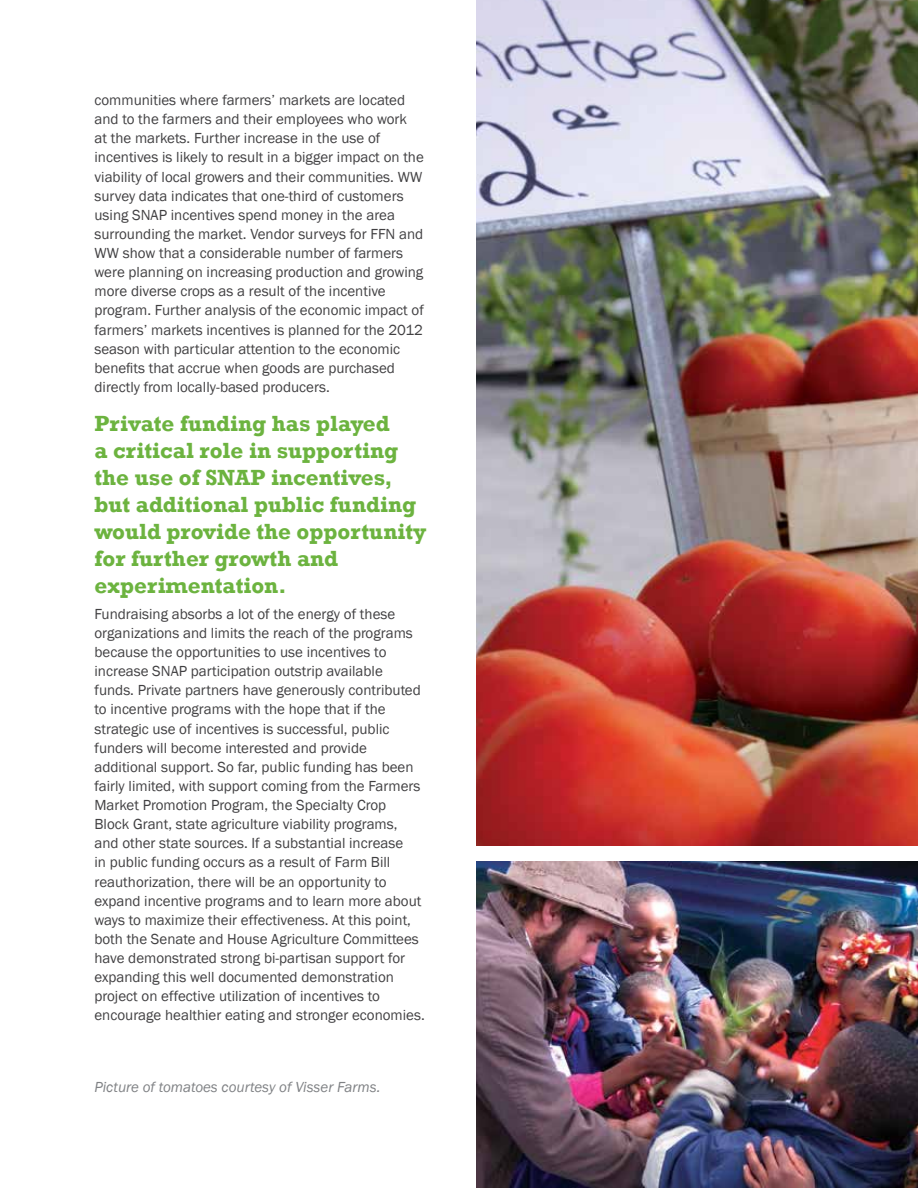
<style>
.page{position:relative;width:918px;height:1188px;background:#fff}
.page>*{position:absolute;margin:0;border:0;box-sizing:border-box;transform-origin:0 0}
.t1{font:700 22.5px/27px "Rockwell";color:#6cb33f}
.t2{font:15px/19px "Franklin Gothic";color:#414042}
.t3{font:italic 15px "Franklin Gothic";color:#808285}
</style>
<div class="page">
<img style="left:477px;top:0;width:441px;height:846px">
<img style="left:477px;top:861px;width:441px;height:327px">
<p class="t2" style="left:94px;top:91px;width:331px">communities where farmers’ markets are located and to the farmers and their employees who work<br>at the markets. Further increase in the use of incentives is likely to result in a bigger impact on the viability of local growers and their communities. WW survey data indicates that one-third of customers using SNAP incentives spend money in the area surrounding the market. Vendor surveys for FFN and WW show that a considerable number of farmers were planning on increasing production and growing more diverse crops as a result of the incentive program. Further analysis of the economic impact of farmers’ markets incentives is planned for the 2012 season with particular attention to the economic benefits that accrue when goods are purchased directly from locally-based producers.</p>
<h1 class="t1" style="left:94px;top:410px;width:305px">Private funding has played a critical role in supporting the use of SNA</h1>
<h1 class="t1" style="left:94px;top:464px;width:333px;text-indent:156px">P incentives, but additional public funding would provide the opportunity for further growth and experimentation.</h1>
<p class="t2" style="left:94px;top:605px;width:332px">Fundraising absorbs a lot of the energy of these organizations and limits the reach of the programs because the opportunities to use incentives to increase SNAP participation outstrip available funds. Private partners have generously contributed to incentive programs with the hope that if the strategic use of incentives is successful, public funders will become interested and provide additional support. So far, public funding has been fairly limited, with support coming from the Farmers Market Promotion Program, the Specialty Crop<br>Block Grant, state agriculture viability programs, and other state sources. If a substantial increase<br>in public funding occurs as a result of Farm Bill reauthorization, there will be an opportunity to expand incentive programs and to learn more about ways to maximize their effectiveness. At this point, both the Senate and House Agriculture Committees have demonstrated strong bi-partisan support for expanding this well documented demonstration project on effective utilization of incentives to encourage healthier eating and stronger economies.</p>
<p class="t3" style="left:94px;top:1078px;width:288px">Picture of tomatoes courtesy of Visser Farms.</p>
</div>
